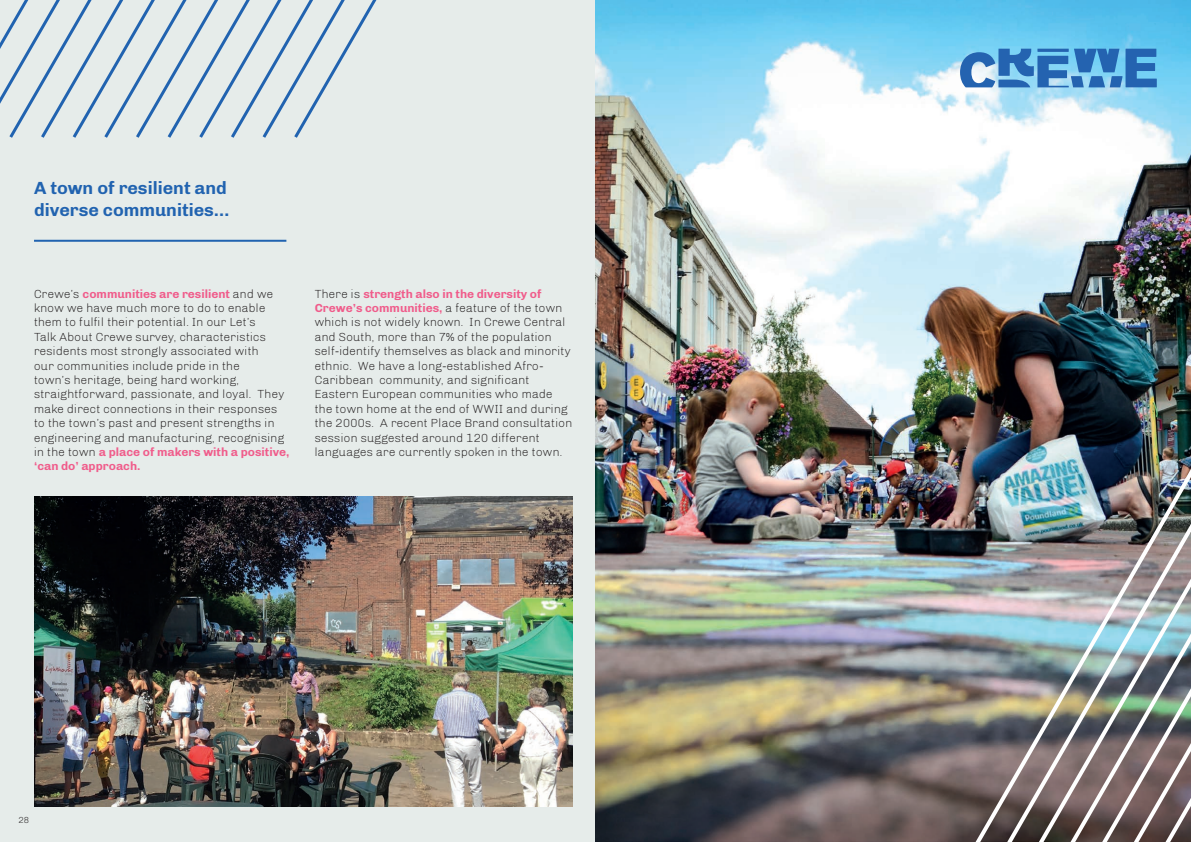
<style>
.page{position:relative;width:1191px;height:842px;background:#fff}
.page>*{position:absolute;margin:0;border:0;box-sizing:border-box;transform-origin:0 0}
.t1{font:700 18px/21.6px "Chivo";color:#2163b0}
.t2{font:300 12px/14.4px "Chivo";color:#231f20}
.t3{font:300 9px "Chivo";color:#231f20}
.s1{font-weight:700;color:#f05c8b}
</style>
<div class="page">
<div style="left:0;top:0;width:595px;height:842px;background:#e6ecea"></div>
<svg style="left:0;top:0;width:377px;height:138px"></svg>
<hr style="left:34px;top:240px;width:252px;height:2px;background:#2163b0">
<img style="left:595px;top:0;width:596px;height:842px">
<img style="left:935px;top:363px;width:256px;height:479px">
<img style="left:34px;top:496px;width:539px;height:310px">
<svg style="left:960px;top:49px;width:196px;height:38px;background:#5293cc"></svg>
<h1 class="t1" style="left:34px;top:177px;width:197px">A town of resilient and diverse communities…</h1>
<p class="t2" style="left:34px;top:286px;width:257px">Crewe’s <span class="s1">communities are resilient</span> and we know we have much more to do to enable them to fulfil their potential. In our Let’s<br>Talk About Crewe survey, characteristics residents most strongly associated with<br>our communities include pride in the<br>town’s heritage, being hard working, straightforward, passionate, and loyal. They make direct connections in their responses to the town’s past and present strengths in engineering and manufacturing, recognising in the town <span class="s1">a place of makers with a positive, ‘can do’ approach.</span></p>
<p class="t2" style="left:315px;top:286px;width:259px">There is <span class="s1">strength also in the diversity of Crewe’s communities,</span> a feature of the town which is not widely known. In Crewe Central and South, more than 7% of the population self-identify themselves as black and minority ethnic. We have a long-established Afro-Caribbean community, and significant Eastern European communities who made the town home at the end of WWII and during the 2000s. A recent Place Brand consultation session suggested around 120 different languages are currently spoken in the town.</p>
<p class="t3" style="left:18px;top:814px;width:13px">28</p>
</div>
